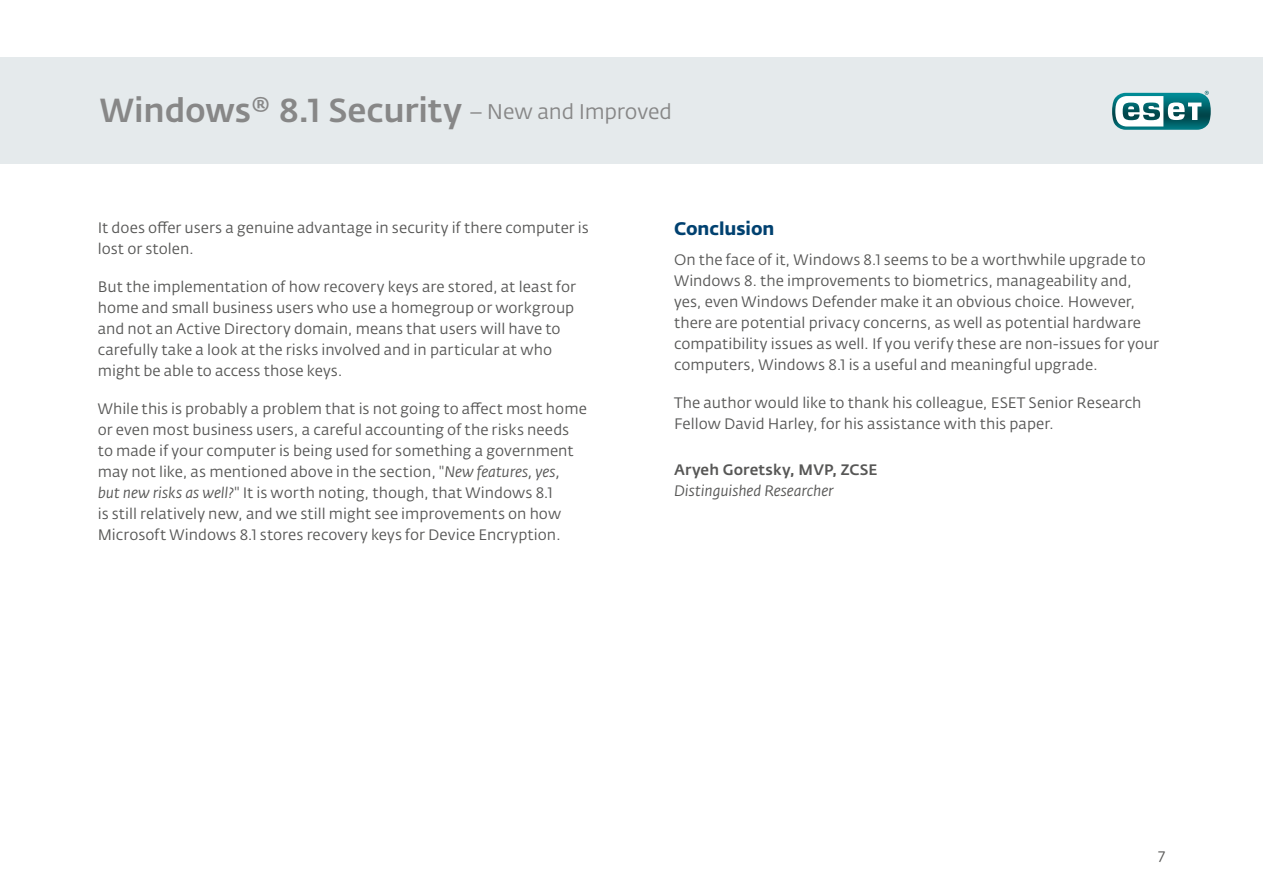
<style>
.page{position:relative;width:1263px;height:893px;background:#fff}
.page>*{position:absolute;margin:0;border:0;box-sizing:border-box;transform-origin:0 0}
.t1{font:500 33px "Fedra Sans Alt Pro";letter-spacing:-.005em;color:#878787}
.t2{font:700 18px "Fedra Sans Alt Pro";letter-spacing:-.005em;color:#004170}
.t3{font:15px/21px "Fedra Sans Alt Pro";color:#575756}
.t4{font:italic 15px "Fedra Sans Alt Pro";letter-spacing:-.005em;color:#575756}
.t5{font:500 15px "Fedra Sans Alt Pro";letter-spacing:.01em;color:#575756}
.s1{font-weight:400;font-size:21px}
.s2{font-style:italic}
</style>
<div class="page">
<div style="left:0;top:57px;width:1263px;height:107px;background:#e5eaec"></div>
<svg style="left:1112px;top:91px;width:99px;height:39px;background:#6da7ac"></svg>
<h1 class="t1" style="left:100px;top:90px;width:574px">Windows® 8.1 Security <span class="s1">– New and Improved</span></h1>
<p class="t3" style="left:98px;top:217px;width:492px">It does offer users a genuine advantage in security if there computer is lost or stolen.</p>
<p class="t3" style="left:98px;top:276px;width:480px">But the implementation of how recovery keys are stored, at least for home and small business users who use a homegroup or workgroup and not an Active Directory domain, means that users will have to carefully take a look at the risks involved and in particular at who might be able to access those keys.</p>
<p class="t3" style="left:98px;top:398px;width:491px">While this is probably a problem that is not going to affect most home or even most business users, a careful accounting of the risks needs to made if your computer is being used for something a government may not like, as mentioned above in the section, "<span class="s2">New features, yes,<br>but new risks as well?</span>" It is worth noting, though, that Windows 8.1<br>is still relatively new, and we still might see improvements on how Microsoft Windows 8.1 stores recovery keys for Device Encryption.</p>
<p class="t2" style="left:674px;top:218px;width:102px">Conclusion</p>
<p class="t3" style="left:674px;top:249px;width:487px">On the face of it, Windows 8.1 seems to be a worthwhile upgrade to Windows 8. the improvements to biometrics, manageability and, yes, even Windows Defender make it an obvious choice. However, there are potential privacy concerns, as well as potential hardware compatibility issues as well. If you verify these are non-issues for your computers, Windows 8.1 is a useful and meaningful upgrade.</p>
<p class="t3" style="left:674px;top:392px;width:469px">The author would like to thank his colleague, ESET Senior Research<br>Fellow David Harley, for his assistance with this paper.</p>
<p class="t5" style="left:674px;top:461px;width:205px">Aryeh Goretsky, MVP, ZCSE</p>
<p class="t4" style="left:674px;top:482px;width:161px">Distinguished Researcher</p>
<p class="t3" style="left:1158px;top:846px;width:8px">7</p>
</div>
